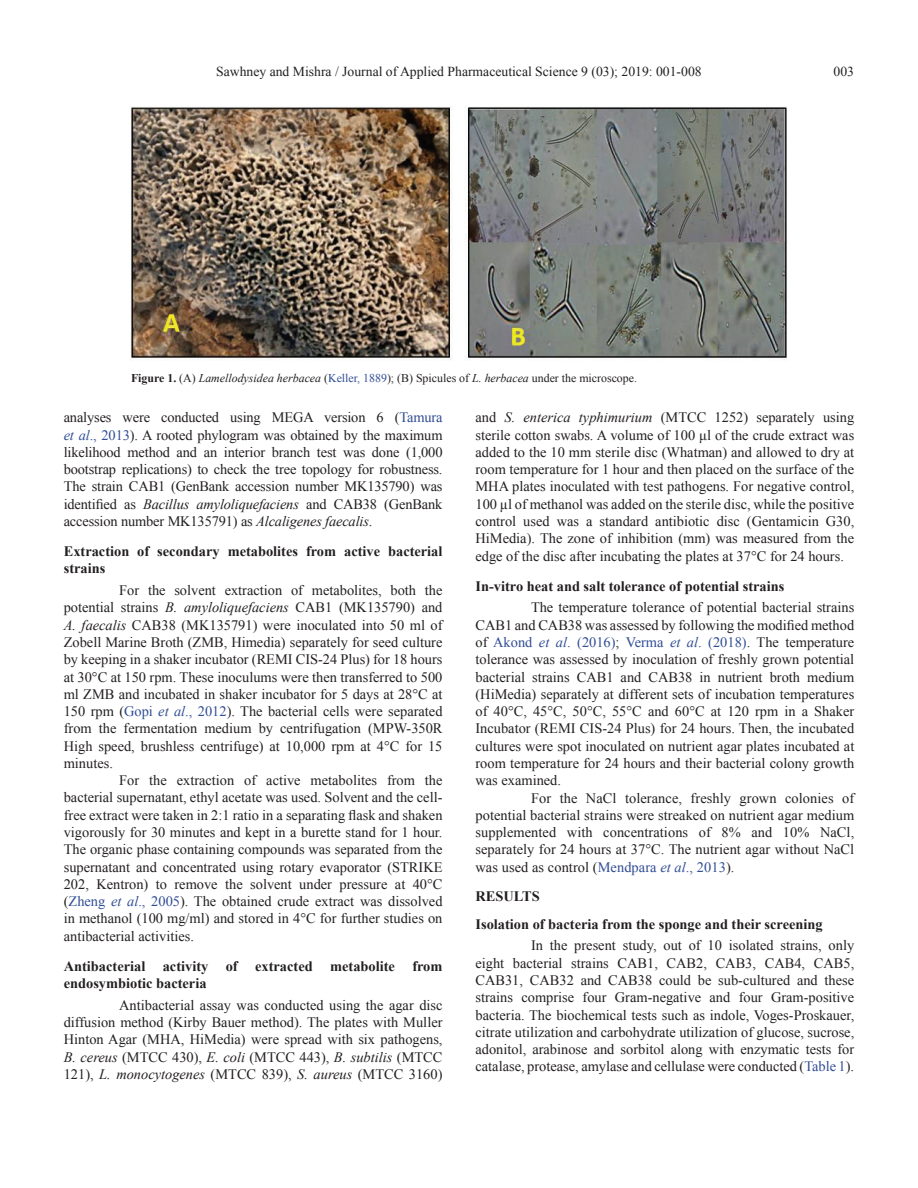
<style>
.page{position:relative;width:918px;height:1188px;background:#fff}
.page>*{position:absolute;margin:0;border:0;box-sizing:border-box;transform-origin:0 0}
.Para_Indent{font:14.4px/17.2px "Times New Roman";color:#231f20;text-align:justify}
.B_Head{font:700 14.4px/17.2px "Times New Roman";color:#231f20}
.A_Aft_B{font:700 14.4px "Times New Roman";color:#231f20}
.A_Head{font:700 14.4px "Times New Roman";color:#231f20}
.Folio_R{font:13.65px "Times New Roman";color:#231f20}
.Fig_Caption{font:11.85px "Times New Roman";color:#231f20}
.s1{font-weight:700}
.s2{font-style:italic}
.s3{color:#304d94}
.s4{font-style:italic;color:#304d94}
</style>
<div class="page">
<img style="left:130px;top:106px;width:657px;height:255px">
<p class="Folio_R" style="left:216px;top:63px;width:487px">Sawhney and Mishra / Journal of Applied Pharmaceutical Science 9 (03); 2019: 001-008</p>
<p class="Folio_R" style="left:834px;top:63px;width:22px">003</p>
<p class="Fig_Caption" style="left:131px;top:370px;width:508px"><span class="s1">Figure 1.</span> (A) <span class="s2">Lamellodysidea herbacea</span> (<span class="s3">Keller, 1889</span>); (B) Spicules of <span class="s2">L. herbacea</span> under the microscope.</p>
<p class="Para_Indent" style="left:64px;top:409px;width:380px">analyses were conducted using MEGA version 6 (<span class="s3">Tamura </span><span class="s4">et al</span><span class="s3">., 2013</span>). A rooted phylogram was obtained by the maximum likelihood method and an interior branch test was done (1,000 bootstrap replications) to check the tree topology for robustness.<br>The strain CAB1 (GenBank accession number MK135790) was identified as <span class="s2">Bacillus amyloliquefaciens</span> and CAB38 (GenBank accession number MK135791) as <span class="s2">Alcaligenes faecalis</span>.</p>
<p class="B_Head" style="left:64px;top:542px;width:380px">Extraction of secondary metabolites from active bacterial strains</p>
<p class="Para_Indent" style="left:64px;top:581px;width:380px;text-indent:56px">For the solvent extraction of metabolites, both the potential strains <span class="s2">B. amyloliquefaciens</span> CAB1 (MK135790) and <span class="s2">A. faecalis</span> CAB38 (MK135791) were inoculated into 50 ml of Zobell Marine Broth (ZMB, Himedia) separately for seed culture by keeping in a shaker incubator (REMI CIS-24 Plus) for 18 hours at 30°C at 150 rpm. These inoculums were then transferred to 500 ml ZMB and incubated in shaker incubator for 5 days at 28°C at 150 rpm (<span class="s3">Gopi</span> <span class="s4">et al</span><span class="s3">., 2012</span>). The bacterial cells were separated from the fermentation medium by centrifugation (MPW-350R High speed, brushless centrifuge) at 10,000 rpm at 4°C for 15 minutes.</p>
<p class="Para_Indent" style="left:64px;top:772px;width:380px;text-indent:56px">For the extraction of active metabolites from the bacterial supernatant, ethyl acetate was used. Solvent and the cell&shy;free extract were taken in 2:1 ratio in a separating flask and shaken vigorously for 30 minutes and kept in a burette stand for 1 hour.<br>The organic phase containing compounds was separated from the supernatant and concentrated using rotary evaporator (STRIKE 202, Kentron) to remove the solvent under pressure at 40°C (<span class="s3">Zheng</span> <span class="s4">et al</span><span class="s3">., 2005</span>). The obtained crude extract was dissolved in methanol (100 mg/ml) and stored in 4°C for further studies on antibacterial activities.</p>
<p class="B_Head" style="left:64px;top:957px;width:380px">Antibacterial activity of extracted metabolite from endosymbiotic bacteria</p>
<p class="Para_Indent" style="left:64px;top:996px;width:380px;text-indent:56px">Antibacterial assay was conducted using the agar disc diffusion method (Kirby Bauer method). The plates with Muller Hinton Agar (MHA, HiMedia) were spread with six pathogens, <span class="s2">B. cereus</span> (MTCC 430), <span class="s2">E. coli</span> (MTCC 443), <span class="s2">B. subtilis</span> (MTCC 121), <span class="s2">L. monocytogenes</span> (MTCC 839), <span class="s2">S. aureus</span> (MTCC 3160)</p>
<p class="Para_Indent" style="left:476px;top:409px;width:380px">and <span class="s2">S. enterica typhimurium</span> (MTCC 1252) separately using sterile cotton swabs. A volume of 100 μl of the crude extract was added to the 10 mm sterile disc (Whatman) and allowed to dry at room temperature for 1 hour and then placed on the surface of the MHA plates inoculated with test pathogens. For negative control, 100 µl of methanol was added on the sterile disc, while the positive control used was a standard antibiotic disc (Gentamicin G30, HiMedia). The zone of inhibition (mm) was measured from the edge of the disc after incubating the plates at 37°C for 24 hours.</p>
<p class="B_Head" style="left:476px;top:577px;width:310px">In-vitro heat and salt tolerance of potential strains</p>
<p class="Para_Indent" style="left:476px;top:599px;width:380px;text-indent:56px">The temperature tolerance of potential bacterial strains CAB1 and CAB38 was assessed by following the modified method of <span class="s3">Akond</span> <span class="s4">et al</span><span class="s3">. (2016)</span>; <span class="s3">Verma</span> <span class="s4">et al</span><span class="s3">. (2018)</span>. The temperature tolerance was assessed by inoculation of freshly grown potential bacterial strains CAB1 and CAB38 in nutrient broth medium (HiMedia) separately at different sets of incubation temperatures of 40°C, 45°C, 50°C, 55°C and 60°C at 120 rpm in a Shaker Incubator (REMI CIS-24 Plus) for 24 hours. Then, the incubated cultures were spot inoculated on nutrient agar plates incubated at room temperature for 24 hours and their bacterial colony growth was examined.</p>
<p class="Para_Indent" style="left:476px;top:789px;width:380px;text-indent:56px">For the NaCl tolerance, freshly grown colonies of potential bacterial strains were streaked on nutrient agar medium supplemented with concentrations of 8% and 10% NaCl, separately for 24 hours at 37°C. The nutrient agar without NaCl was used as control (<span class="s3">Mendpara</span> <span class="s4">et al</span><span class="s3">., 2013</span>).</p>
<p class="A_Head" style="left:476px;top:886px;width:66px">RESULTS</p>
<p class="A_Aft_B" style="left:476px;top:914px;width:349px">Isolation of bacteria from the sponge and their screening</p>
<p class="Para_Indent" style="left:476px;top:937px;width:380px;text-indent:56px">In the present study, out of 10 isolated strains, only eight bacterial strains CAB1, CAB2, CAB3, CAB4, CAB5, CAB31, CAB32 and CAB38 could be sub-cultured and these strains comprise four Gram-negative and four Gram-positive bacteria. The biochemical tests such as indole, Voges-Proskauer, citrate utilization and carbohydrate utilization of glucose, sucrose, adonitol, arabinose and sorbitol along with enzymatic tests for catalase, protease, amylase and cellulase were conducted (<span class="s3">Table 1</span>).</p>
</div>
